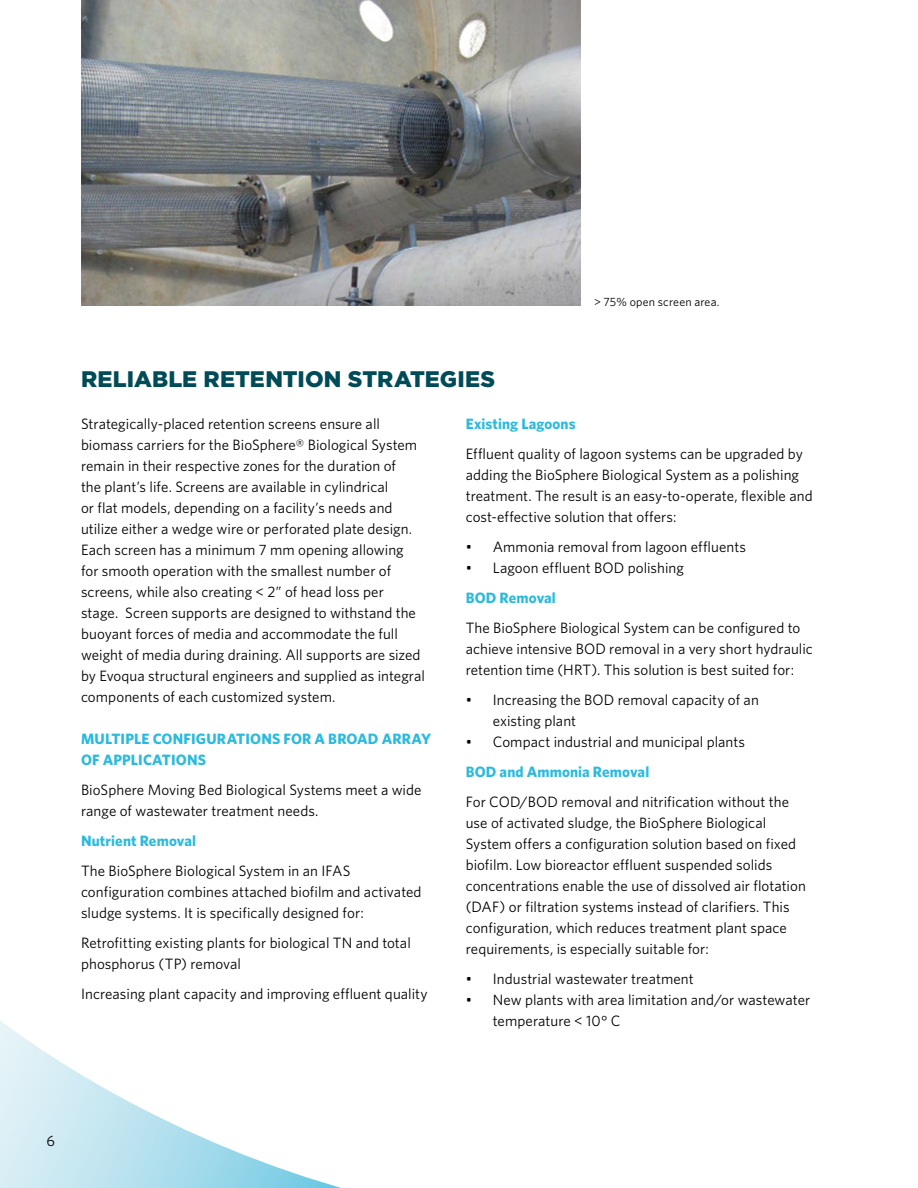
<style>
.page{position:relative;width:918px;height:1188px;background:#fff}
.page>*{position:absolute;margin:0;border:0;box-sizing:border-box;transform-origin:0 0}
.t1{font:900 22.5px "Gotham";letter-spacing:.005em;color:#004b58}
.t2{font:15px/21px "Whitney";letter-spacing:.005em;color:#000}
.t3{font:700 15px/21px "Whitney";letter-spacing:.005em;color:#2bbadd}
.t4{font:12px "Whitney";letter-spacing:.015em;color:#000}
</style>
<div class="page">
<svg style="left:0;top:1021px;width:341px;height:167px"></svg>
<img style="left:81px;top:0;width:499px;height:306px">
<p class="t4" style="left:594px;top:294px;width:127px">&gt; 75% open screen area.</p>
<h1 class="t1" style="left:81px;top:364px;width:416px">RELIABLE RETENTION STRATEGIES</h1>
<p class="t2" style="left:81px;top:413px;width:346px">Strategically-placed retention screens ensure all biomass carriers for the BioSphere® Biological System remain in their respective zones for the duration of<br>the plant’s life. Screens are available in cylindrical<br>or flat models, depending on a facility’s needs and utilize either a wedge wire or perforated plate design.<br>Each screen has a minimum 7 mm opening allowing for smooth operation with the smallest number of screens, while also creating &lt; 2” of head loss per stage. Screen supports are designed to withstand the buoyant forces of media and accommodate the full weight of media during draining. All supports are sized by Evoqua structural engineers and supplied as integral components of each customized system.</p>
<p class="t3" style="left:81px;top:728px;width:352px">MULTIPLE CONFIGURATIONS FOR A BROAD ARRAY<br>OF APPLICATIONS</p>
<p class="t2" style="left:81px;top:779px;width:342px">BioSphere Moving Bed Biological Systems meet a wide range of wastewater treatment needs.</p>
<p class="t3" style="left:81px;top:830px;width:117px">Nutrient Removal</p>
<p class="t2" style="left:81px;top:860px;width:342px">The BioSphere Biological System in an IFAS configuration combines attached biofilm and activated sludge systems. It is specifically designed for:</p>
<p class="t2" style="left:81px;top:932px;width:331px">Retrofitting existing plants for biological TN and total phosphorus (TP) removal</p>
<p class="t2" style="left:81px;top:983px;width:348px">Increasing plant capacity and improving effluent quality</p>
<p class="t3" style="left:466px;top:413px;width:111px">Existing Lagoons</p>
<p class="t2" style="left:466px;top:443px;width:348px">Effluent quality of lagoon systems can be upgraded by adding the BioSphere Biological System as a polishing treatment. The result is an easy-to-operate, flexible and cost-effective solution that offers:</p>
<p class="t2" style="left:466px;top:536px;width:282px">• Ammonia removal from lagoon effluents</p>
<p class="t2" style="left:466px;top:557px;width:220px">• Lagoon effluent BOD polishing</p>
<p class="t3" style="left:466px;top:587px;width:92px">BOD Removal</p>
<p class="t2" style="left:466px;top:617px;width:349px">The BioSphere Biological System can be configured to achieve intensive BOD removal in a very short hydraulic retention time (HRT). This solution is best suited for:</p>
<p class="t2" style="left:493px;top:689px;width:268px;text-indent:-27px">• Increasing the BOD removal capacity of an existing plant</p>
<p class="t2" style="left:466px;top:731px;width:281px">• Compact industrial and municipal plants</p>
<p class="t3" style="left:466px;top:761px;width:185px">BOD and Ammonia Removal</p>
<p class="t2" style="left:466px;top:791px;width:342px">For COD/BOD removal and nitrification without the use of activated sludge, the BioSphere Biological System offers a configuration solution based on fixed biofilm. Low bioreactor effluent suspended solids concentrations enable the use of dissolved air flotation (DAF) or filtration systems instead of clarifiers. This configuration, which reduces treatment plant space requirements, is especially suitable for:</p>
<p class="t2" style="left:466px;top:968px;width:229px">• Industrial wastewater treatment</p>
<p class="t2" style="left:493px;top:989px;width:319px;text-indent:-27px">• New plants with area limitation and/or wastewater temperature &lt; 10° C</p>
<p class="t2" style="left:46px;top:1130px;width:10px">6</p>
</div>
